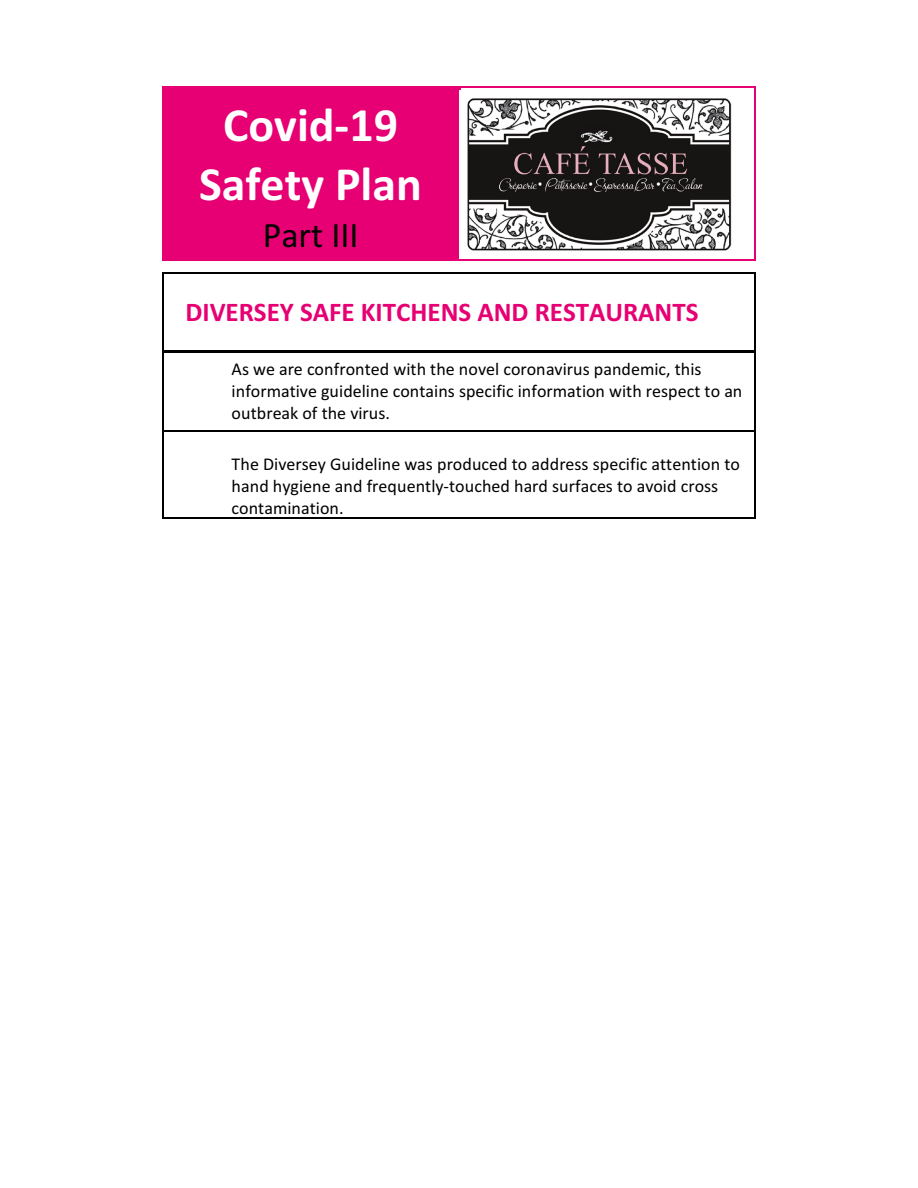
<style>
.page{position:relative;width:918px;height:1188px;background:#fff}
.page>*{position:absolute;margin:0;border:0;box-sizing:border-box;transform-origin:0 0}
.t1{font:700 48px/58.7px "Calibri";color:#fff;text-align:center}
.t2{font:36px "Calibri";color:#000}
.t3{font:700 27px "Calibri";color:#e60073}
.t4{font:18px/21.9px "Calibri";color:#000}
</style>
<div class="page">
<div style="left:162px;top:86px;width:297px;height:175px;background:#e60073"></div>
<hr style="left:459px;top:86px;width:1px;height:175px;background:#e60073">
<hr style="left:755px;top:86px;width:1px;height:175px;background:#e60073">
<hr style="left:459px;top:86px;width:297px;height:2px;background:#e60073">
<hr style="left:459px;top:260px;width:297px;height:1px;background:#e60073">
<hr style="left:162px;top:272px;width:1px;height:79px;background:#000">
<svg style="left:163px;top:272px;width:13px;height:1px"></svg>
<svg style="left:163px;top:350px;width:13px;height:1px"></svg>
<hr style="left:755px;top:272px;width:1px;height:79px;background:#000">
<hr style="left:176px;top:272px;width:580px;height:1px;background:#000">
<hr style="left:176px;top:350px;width:580px;height:1px;background:#000">
<hr style="left:162px;top:351px;width:1px;height:80px;background:#000">
<hr style="left:162px;top:351px;width:61px;height:2px;background:#000">
<hr style="left:755px;top:351px;width:1px;height:80px;background:#000">
<hr style="left:223px;top:351px;width:533px;height:2px;background:#000">
<hr style="left:162px;top:431px;width:1px;height:87px;background:#000">
<hr style="left:162px;top:431px;width:61px;height:1px;background:#000">
<hr style="left:162px;top:517px;width:61px;height:1px;background:#000">
<hr style="left:755px;top:431px;width:1px;height:87px;background:#000">
<hr style="left:223px;top:431px;width:533px;height:1px;background:#000">
<hr style="left:223px;top:517px;width:533px;height:1px;background:#000">
<img style="left:459px;top:91px;width:273px;height:167px">
<h1 class="t1" style="left:199px;top:100px;width:224px">Covid-19<br>Safety Plan</h1>
<h2 class="t2" style="left:263px;top:220px;width:97px">Part III</h2>
<h3 class="t3" style="left:185px;top:301px;width:515px">DIVERSEY SAFE KITCHENS AND RESTAURANTS</h3>
<p class="t4" style="left:232px;top:360px;width:512px">As we are confronted with the novel coronavirus pandemic, this informative guideline contains specific information with respect to an outbreak of the virus.</p>
<p class="t4" style="left:232px;top:454px;width:510px">The Diversey Guideline was produced to address specific attention to hand hygiene and frequently-touched hard surfaces to avoid cross contamination.</p>
</div>
